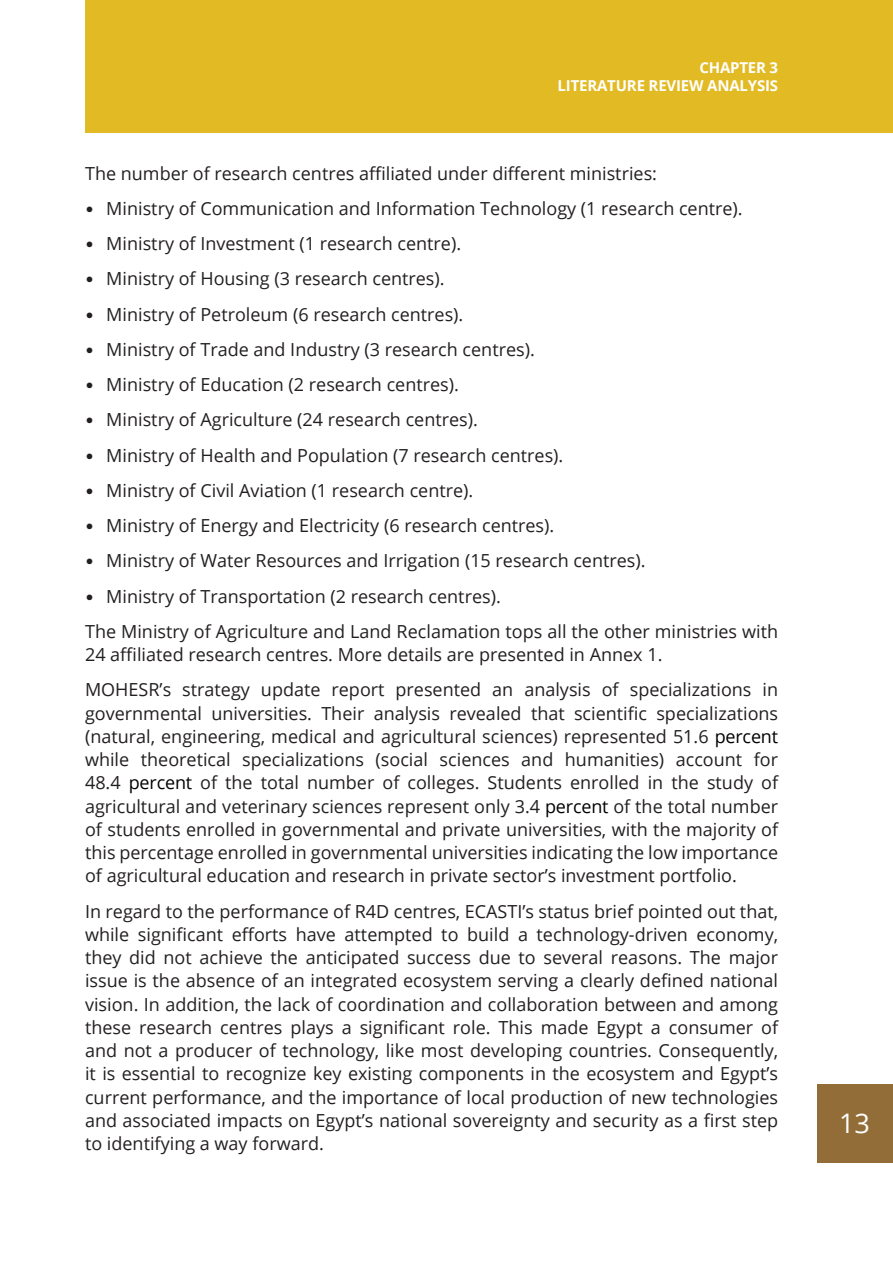
<style>
.page{position:relative;width:893px;height:1263px;background:#fff}
.page>*{position:absolute;margin:0;border:0;box-sizing:border-box;transform-origin:0 0}
.t1{font:27px "Open Sans";color:#fff}
.t2{font:18px/23.2px "Open Sans";color:#231f20;text-align:justify}
.t3{font:700 15px/18px "Open Sans";letter-spacing:-.01em;color:#fff;text-align:right}
.s1{font-family:"Calibri"}
.s2{color:#000}
</style>
<div class="page">
<div style="left:817px;top:1085px;width:76px;height:78px;background:#926d38"></div>
<div style="left:85px;top:0;width:808px;height:133px;background:#e2ba23"></div>
<p class="t3" style="left:558px;top:58px;width:222px">CHAPTER 3<br>LITERATURE REVIEW ANALYSIS</p>
<p class="t2" style="left:85px;top:161px;width:573px">The number of research centres affiliated under different ministries:</p>
<p class="t2" style="left:85px;top:196px;width:659px"><span class="s1">•</span> Ministry of Communication and Information Technology (1 research centre).</p>
<p class="t2" style="left:85px;top:231px;width:378px"><span class="s1">•</span> Ministry of Investment (1 research centre).</p>
<p class="t2" style="left:85px;top:267px;width:361px"><span class="s1">•</span> Ministry of Housing (3 research centres).</p>
<p class="t2" style="left:85px;top:302px;width:380px"><span class="s1">•</span> Ministry of Petroleum (6 research centres).</p>
<p class="t2" style="left:85px;top:337px;width:451px"><span class="s1">•</span> Ministry of Trade and Industry (3 research centres).</p>
<p class="t2" style="left:85px;top:372px;width:375px"><span class="s1">•</span> Ministry of Education (2 research centres).</p>
<p class="t2" style="left:85px;top:408px;width:394px"><span class="s1">•</span> Ministry of Agriculture (24 research centres).</p>
<p class="t2" style="left:85px;top:443px;width:480px"><span class="s1">•</span> Ministry of Health and Population (7 research centres).</p>
<p class="t2" style="left:85px;top:478px;width:390px"><span class="s1">•</span> Ministry of Civil Aviation (1 research centre).</p>
<p class="t2" style="left:85px;top:513px;width:471px"><span class="s1">•</span> Ministry of Energy and Electricity (6 research centres).</p>
<p class="t2" style="left:85px;top:549px;width:562px"><span class="s1">•</span> Ministry of Water Resources and Irrigation (15 research centres).</p>
<p class="t2" style="left:85px;top:584px;width:417px"><span class="s1">•</span> Ministry of Transportation (2 research centres).</p>
<p class="t2" style="left:85px;top:619px;width:695px">The Ministry of Agriculture and Land Reclamation tops all the other ministries with<br>24 affiliated research centres. More details are presented in Annex 1.</p>
<p class="t2" style="left:85px;top:678px;width:695px">MOHESR’s strategy update report presented an analysis of specializations in governmental universities. Their analysis revealed that scientific specializations (natural, engineering, medical and agricultural sciences) represented 51.6 <span class="s2">percent </span>while theoretical specializations (social sciences and humanities) account for 48.4 <span class="s2">percent</span> of the total number of colleges. Students enrolled in the study of agricultural and veterinary sciences represent only 3.4 <span class="s2">percent</span> of the total number of students enrolled in governmental and private universities, with the majority of this percentage enrolled in governmental universities indicating the low importance of agricultural education and research in private sector’s investment portfolio.</p>
<p class="t2" style="left:85px;top:899px;width:695px">In regard to the performance of R4D centres, ECASTI’s status brief pointed out that, while significant efforts have attempted to build a technology-driven economy, they did not achieve the anticipated success due to several reasons. The major issue is the absence of an integrated ecosystem serving a clearly defined national vision. In addition, the lack of coordination and collaboration between and among these research centres plays a significant role. This made Egypt a consumer of and not a producer of technology, like most developing countries. Consequently, it is essential to recognize key existing components in the ecosystem and Egypt’s current performance, and the importance of local production of new technologies and associated impacts on Egypt’s national sovereignty and security as a first step to identifying a way forward.</p>
<h1 class="t1" style="left:839px;top:1105px;width:32px">13</h1>
</div>
